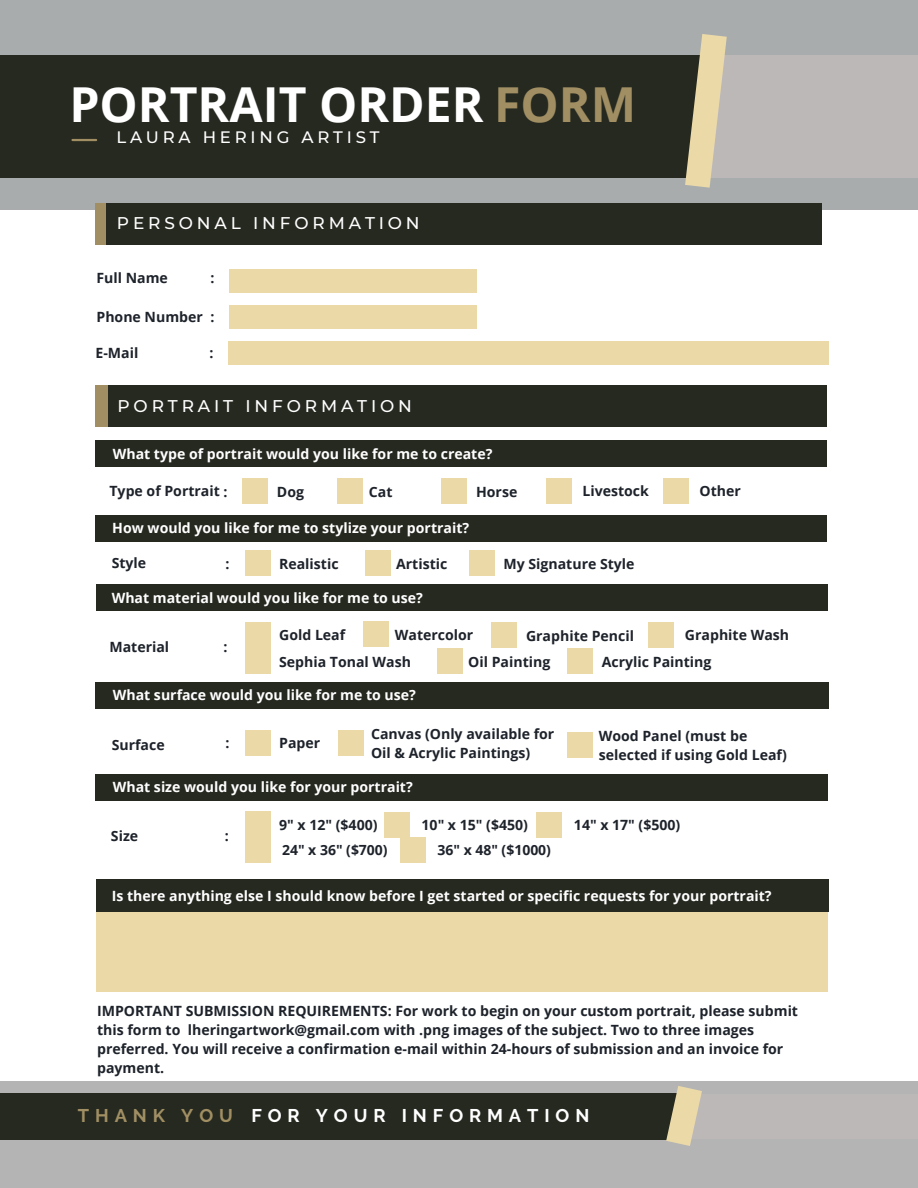
<style>
.page{position:relative;width:918px;height:1188px;background:#fff}
.page>*{position:absolute;margin:0;border:0;box-sizing:border-box;transform-origin:0 0}
.t1{font:700 48.15px "Open Sans";color:#fff}
.t2{font:700 18.3px "Raleway";letter-spacing:.32em;color:#fff}
.t3{font:700 18.3px "Raleway";letter-spacing:.32em;color:#a18f63}
.t4{font:500 16.95px "Montserrat";letter-spacing:.23em;color:#fff}
.t5{font:500 16.5px "Montserrat";letter-spacing:.23em;color:#fff}
.t6{font:700 14.1px/19px "Open Sans";color:#1e232b}
.t7{font:700 14.1px "Open Sans";color:#fff}
.t8{font:700 13.95px "Open Sans";color:#1e232b}
.s1{color:#a18f63}
</style>
<div class="page">
<div style="left:0;top:0;width:918px;height:210px;background:#a9acad"></div>
<div style="left:0;top:55px;width:705px;height:123px;background:#262920"></div>
<hr style="left:73px;top:139px;width:23px;height:2px;background:#a18f63">
<div style="left:0;top:1081px;width:918px;height:107px;background:#b4b4b4"></div>
<div style="left:0;top:1094px;width:682px;height:46px;background:#262920"></div>
<div style="left:679px;top:1094px;width:239px;height:45px;background:#bdb8b8"></div>
<div style="left:229px;top:305px;width:248px;height:23px;background:#ebdaa8"></div>
<div style="left:228px;top:341px;width:601px;height:24px;background:#ebdaa8"></div>
<div style="left:95px;top:440px;width:732px;height:27px;background:#262920"></div>
<div style="left:546px;top:478px;width:26px;height:26px;background:#ebdaa8"></div>
<div style="left:441px;top:478px;width:26px;height:26px;background:#ebdaa8"></div>
<div style="left:337px;top:478px;width:26px;height:26px;background:#ebdaa8"></div>
<div style="left:242px;top:478px;width:26px;height:26px;background:#ebdaa8"></div>
<div style="left:97px;top:912px;width:731px;height:80px;background:#ebdaa8"></div>
<div style="left:95px;top:203px;width:17px;height:41px;background:#a18f63"></div>
<div style="left:107px;top:203px;width:715px;height:41px;background:#262920"></div>
<div style="left:95px;top:386px;width:29px;height:41px;background:#a18f63"></div>
<div style="left:108px;top:386px;width:719px;height:41px;background:#262920"></div>
<div style="left:704px;top:55px;width:214px;height:123px;background:#bdb8b8"></div>
<svg style="left:685px;top:34px;width:42px;height:154px"></svg>
<svg style="left:649px;top:1086px;width:53px;height:60px"></svg>
<div style="left:97px;top:879px;width:732px;height:33px;background:#262920"></div>
<div style="left:229px;top:269px;width:248px;height:24px;background:#ebdaa8"></div>
<div style="left:469px;top:550px;width:26px;height:26px;background:#ebdaa8"></div>
<div style="left:365px;top:550px;width:25px;height:26px;background:#ebdaa8"></div>
<div style="left:245px;top:550px;width:26px;height:26px;background:#ebdaa8"></div>
<div style="left:648px;top:622px;width:26px;height:26px;background:#ebdaa8"></div>
<div style="left:491px;top:622px;width:26px;height:26px;background:#ebdaa8"></div>
<div style="left:363px;top:621px;width:26px;height:26px;background:#ebdaa8"></div>
<div style="left:245px;top:622px;width:26px;height:26px;background:#ebdaa8"></div>
<div style="left:338px;top:730px;width:26px;height:26px;background:#ebdaa8"></div>
<div style="left:245px;top:730px;width:26px;height:26px;background:#ebdaa8"></div>
<div style="left:384px;top:812px;width:26px;height:26px;background:#ebdaa8"></div>
<div style="left:245px;top:811px;width:26px;height:26px;background:#ebdaa8"></div>
<div style="left:663px;top:478px;width:26px;height:26px;background:#ebdaa8"></div>
<div style="left:95px;top:515px;width:732px;height:27px;background:#262920"></div>
<div style="left:96px;top:584px;width:732px;height:27px;background:#262920"></div>
<div style="left:567px;top:648px;width:26px;height:26px;background:#ebdaa8"></div>
<div style="left:437px;top:648px;width:26px;height:26px;background:#ebdaa8"></div>
<div style="left:245px;top:648px;width:26px;height:26px;background:#ebdaa8"></div>
<div style="left:95px;top:682px;width:734px;height:27px;background:#262920"></div>
<div style="left:567px;top:732px;width:26px;height:26px;background:#ebdaa8"></div>
<div style="left:96px;top:774px;width:732px;height:27px;background:#262920"></div>
<div style="left:536px;top:812px;width:26px;height:26px;background:#ebdaa8"></div>
<div style="left:245px;top:837px;width:26px;height:26px;background:#ebdaa8"></div>
<div style="left:400px;top:837px;width:26px;height:26px;background:#ebdaa8"></div>
<p class="t1" style="left:69px;top:70px;width:568px">PORTRAIT ORDER <span class="s1">FORM</span></p>
<p class="t5" style="left:116px;top:127px;width:76px">LAURA</p>
<p class="t5" style="left:203px;top:127px;width:88px">HERING</p>
<p class="t5" style="left:302px;top:127px;width:79px">ARTIST</p>
<p class="t4" style="left:117px;top:212px;width:304px">PERSONAL INFORMATION</p>
<p class="t6" style="left:96px;top:268px;width:73px">Full Name</p>
<p class="t6" style="left:96px;top:307px;width:108px">Phone Number</p>
<p class="t6" style="left:95px;top:343px;width:44px">E-Mail</p>
<p class="t6" style="left:210px;top:268px;width:6px">:</p>
<p class="t6" style="left:210px;top:307px;width:6px">:</p>
<p class="t6" style="left:209px;top:343px;width:6px">:</p>
<p class="t4" style="left:118px;top:395px;width:296px">PORTRAIT INFORMATION</p>
<p class="t7" style="left:113px;top:444px;width:381px">What type of portrait would you like for me to create?</p>
<p class="t6" style="left:109px;top:481px;width:119px">Type of Portrait :</p>
<p class="t6" style="left:277px;top:482px;width:29px">Dog</p>
<p class="t6" style="left:369px;top:482px;width:25px">Cat</p>
<p class="t6" style="left:476px;top:482px;width:43px">Horse</p>
<p class="t7" style="left:112px;top:518px;width:358px">How would you like for me to stylize your portrait?</p>
<p class="t6" style="left:582px;top:481px;width:68px">Livestock</p>
<p class="t6" style="left:112px;top:553px;width:36px">Style</p>
<p class="t6" style="left:226px;top:554px;width:6px">:</p>
<p class="t6" style="left:279px;top:554px;width:61px">Realistic</p>
<p class="t6" style="left:396px;top:554px;width:53px">Artistic</p>
<p class="t6" style="left:503px;top:554px;width:133px">My Signature Style</p>
<p class="t7" style="left:112px;top:588px;width:313px">What material would you like for me to use?</p>
<p class="t6" style="left:700px;top:481px;width:43px">Other</p>
<p class="t6" style="left:109px;top:637px;width:61px">Material</p>
<p class="t6" style="left:223px;top:637px;width:6px">:</p>
<p class="t6" style="left:279px;top:625px;width:68px">Gold Leaf</p>
<p class="t6" style="left:395px;top:625px;width:80px">Watercolor</p>
<p class="t6" style="left:526px;top:626px;width:110px">Graphite Pencil</p>
<p class="t6" style="left:685px;top:625px;width:106px">Graphite Wash</p>
<p class="t6" style="left:279px;top:652px;width:133px">Sephia Tonal Wash</p>
<p class="t6" style="left:468px;top:652px;width:84px">Oil Painting</p>
<p class="t6" style="left:602px;top:652px;width:111px">Acrylic Painting</p>
<p class="t7" style="left:113px;top:685px;width:305px">What surface would you like for me to use?</p>
<p class="t6" style="left:599px;top:726px;width:190px">Wood Panel (must be selected if using Gold Leaf)</p>
<p class="t7" style="left:113px;top:777px;width:302px">What size would you like for your portrait?</p>
<p class="t6" style="left:422px;top:815px;width:108px">10" x 15" ($450)</p>
<p class="t6" style="left:574px;top:815px;width:108px">14" x 17" ($500)</p>
<p class="t8" style="left:282px;top:840px;width:107px">24" x 36" ($700)</p>
<p class="t8" style="left:437px;top:840px;width:115px">36" x 48" ($1000)</p>
<p class="t6" style="left:112px;top:735px;width:55px">Surface</p>
<p class="t6" style="left:279px;top:733px;width:43px">Paper</p>
<p class="t6" style="left:371px;top:724px;width:185px">Canvas (Only available for<br>Oil &amp; Acrylic Paintings)</p>
<p class="t6" style="left:226px;top:733px;width:6px">:</p>
<p class="t6" style="left:279px;top:815px;width:100px">9" x 12" ($400)</p>
<p class="t6" style="left:111px;top:826px;width:29px">Size</p>
<p class="t6" style="left:225px;top:826px;width:6px">:</p>
<p class="t7" style="left:112px;top:886px;width:661px">Is there anything else I should know before I get started or specific requests for your portrait?</p>
<p class="t6" style="left:97px;top:1001px;width:702px">IMPORTANT SUBMISSION REQUIREMENTS: For work to begin on your custom portrait, please submit this form to lheringartwork@gmail.com with .png images of the subject. Two to three images preferred. You will receive a confirmation e-mail within 24-hours of submission and an invoice for payment.</p>
<p class="t3" style="left:78px;top:1105px;width:157px">THANK YOU</p>
<p class="t2" style="left:251px;top:1105px;width:340px">FOR YOUR INFORMATION</p>
</div>
